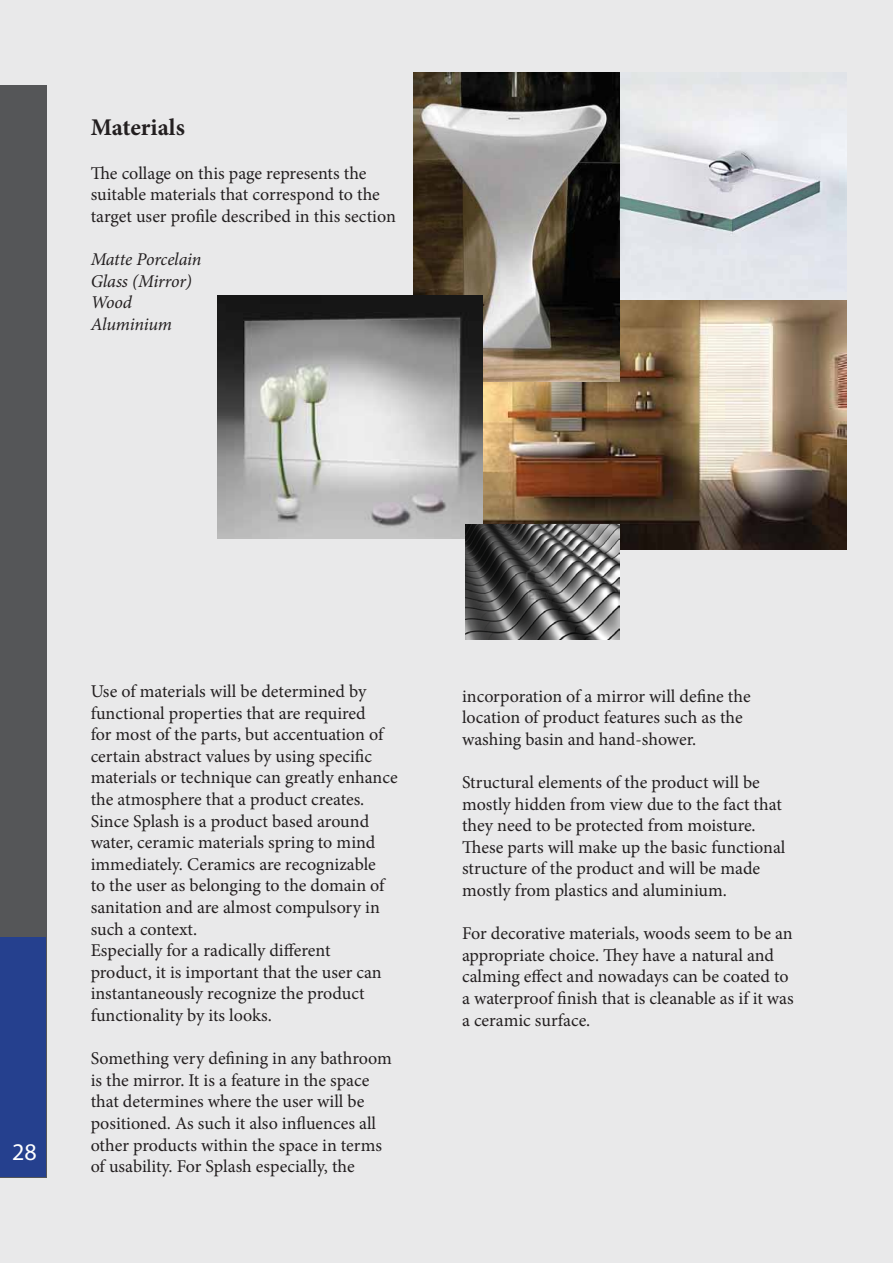
<style>
.page{position:relative;width:893px;height:1263px;background:#e9e9ea}
.page>*{position:absolute;margin:0;border:0;box-sizing:border-box;transform-origin:0 0}
.t1{font:700 24px "Minion Pro";color:#231f20}
.t2{font:24px "Myriad Pro";color:#fff}
.t3{font:18px/21.6px "Minion Pro";color:#231f20}
.t4{font:italic 18px/21.6px "Minion Pro";letter-spacing:-.015em;color:#231f20}
</style>
<div class="page">
<div style="left:0;top:85px;width:47px;height:1093px;background:#555658"></div>
<div style="left:1px;top:937px;width:45px;height:240px;background:#25408e"></div>
<img style="left:619px;top:72px;width:227px;height:228px">
<img style="left:483px;top:301px;width:363px;height:249px">
<img style="left:414px;top:72px;width:205px;height:309px">
<img style="left:218px;top:295px;width:265px;height:244px">
<img style="left:465px;top:525px;width:154px;height:115px">
<h1 class="t1" style="left:91px;top:118px;width:96px">Materials</h1>
<p class="t3" style="left:91px;top:164px;width:307px">The collage on this page represents the suitable materials that correspond to the target user profile described in this section</p>
<p class="t4" style="left:91px;top:250px;width:112px">Matte Porcelain<br>Glass (Mirror)<br>Wood<br>Aluminium</p>
<h1 class="t2" style="left:12px;top:1143px;width:26px">28</h1>
<p class="t3" style="left:91px;top:682px;width:308px">Use of materials will be determined by functional properties that are required<br>for most of the parts, but accentuation of certain abstract values by using specific materials or technique can greatly enhance the atmosphere that a product creates.<br>Since Splash is a product based around water, ceramic materials spring to mind immediately. Ceramics are recognizable<br>to the user as belonging to the domain of sanitation and are almost compulsory in such a context.<br>Especially for a radically different<br>product, it is important that the user can instantaneously recognize the product functionality by its looks.</p>
<p class="t3" style="left:91px;top:1049px;width:303px">Something very defining in any bathroom is the mirror. It is a feature in the space that determines where the user will be positioned. As such it also influences all other products within the space in terms of usability. For Splash especially, the</p>
<p class="t3" style="left:462px;top:687px;width:290px">incorporation of a mirror will define the location of product features such as the washing basin and hand-shower.</p>
<p class="t3" style="left:462px;top:773px;width:325px">Structural elements of the product will be mostly hidden from view due to the fact that they need to be protected from moisture.<br>These parts will make up the basic functional structure of the product and will be made mostly from plastics and aluminium.</p>
<p class="t3" style="left:462px;top:924px;width:333px">For decorative materials, woods seem to be an appropriate choice. They have a natural and calming effect and nowadays can be coated to a waterproof finish that is cleanable as if it was a ceramic surface.</p>
</div>
